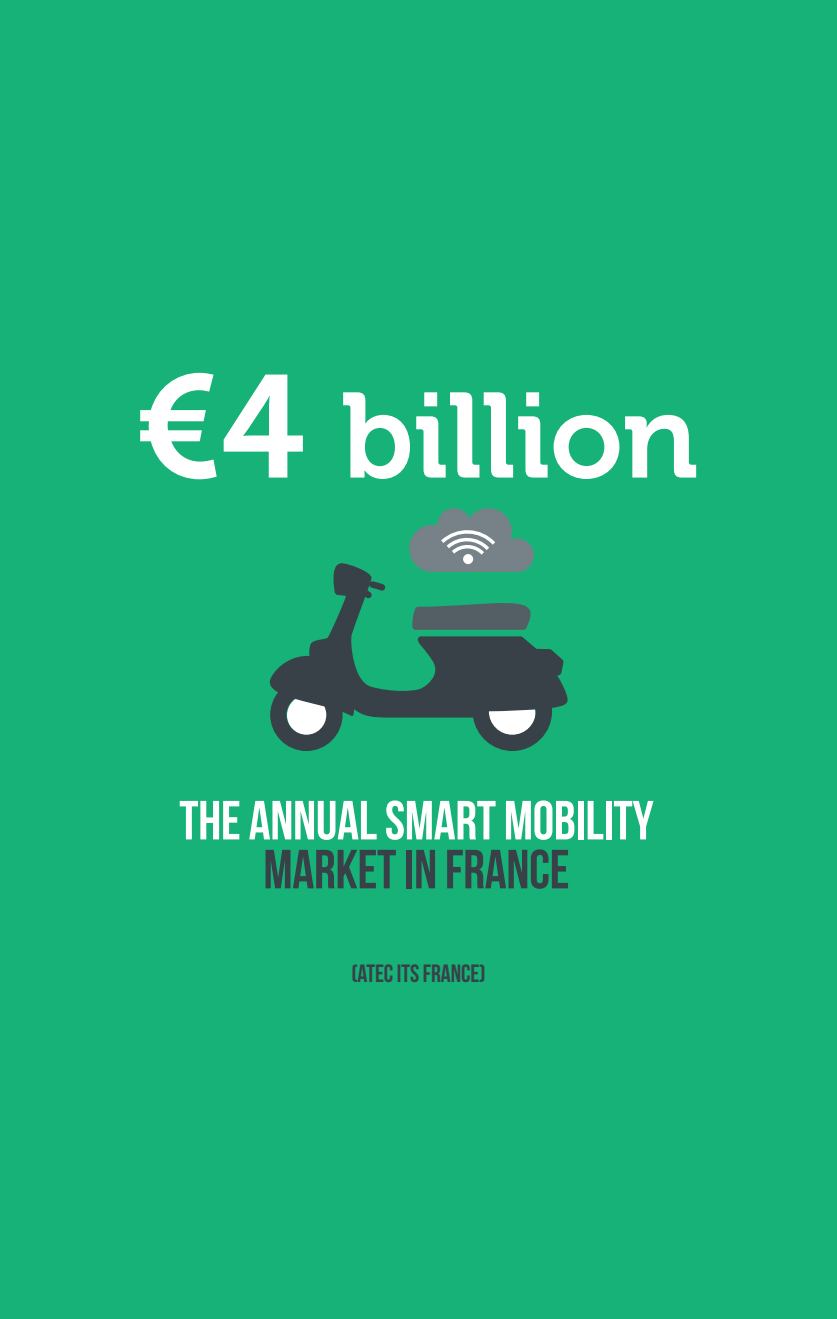
<style>
.page{position:relative;width:837px;height:1319px;background:#fff}
.page>*{position:absolute;margin:0;border:0;box-sizing:border-box;transform-origin:0 0}
.t1{font:120px "Museo 700";letter-spacing:-.005em;color:#fff}
.t2{font:55px "Bebas Neue";letter-spacing:-.005em;color:#fff}
.t3{font:55px "Bebas Neue";letter-spacing:-.005em;color:#374147}
.t4{font:25px "Bebas Neue";letter-spacing:-.005em;color:#374147}
.s1{font-size:145px}
</style>
<div class="page">
<div style="left:21px;top:0;width:794px;height:1318px;background:#16b278"></div>
<div style="left:815px;top:0;width:21px;height:1318px;background:#16b278"></div>
<div style="left:0;top:0;width:21px;height:1318px;background:#16b278"></div>
<svg style="left:409px;top:508px;width:124px;height:55px"></svg>
<svg style="left:269px;top:563px;width:298px;height:188px"></svg>
<h1 class="t1" style="left:135px;top:369px;width:564px"><span class="s1">€4</span> billion</h1>
<p class="t2" style="left:179px;top:790px;width:476px">THE ANNUAL SMART MOBILITY</p>
<p class="t3" style="left:263px;top:839px;width:307px">MARKET IN FRANCE</p>
<p class="t4" style="left:351px;top:959px;width:135px">(ATEC ITS FRANCE)</p>
</div>
